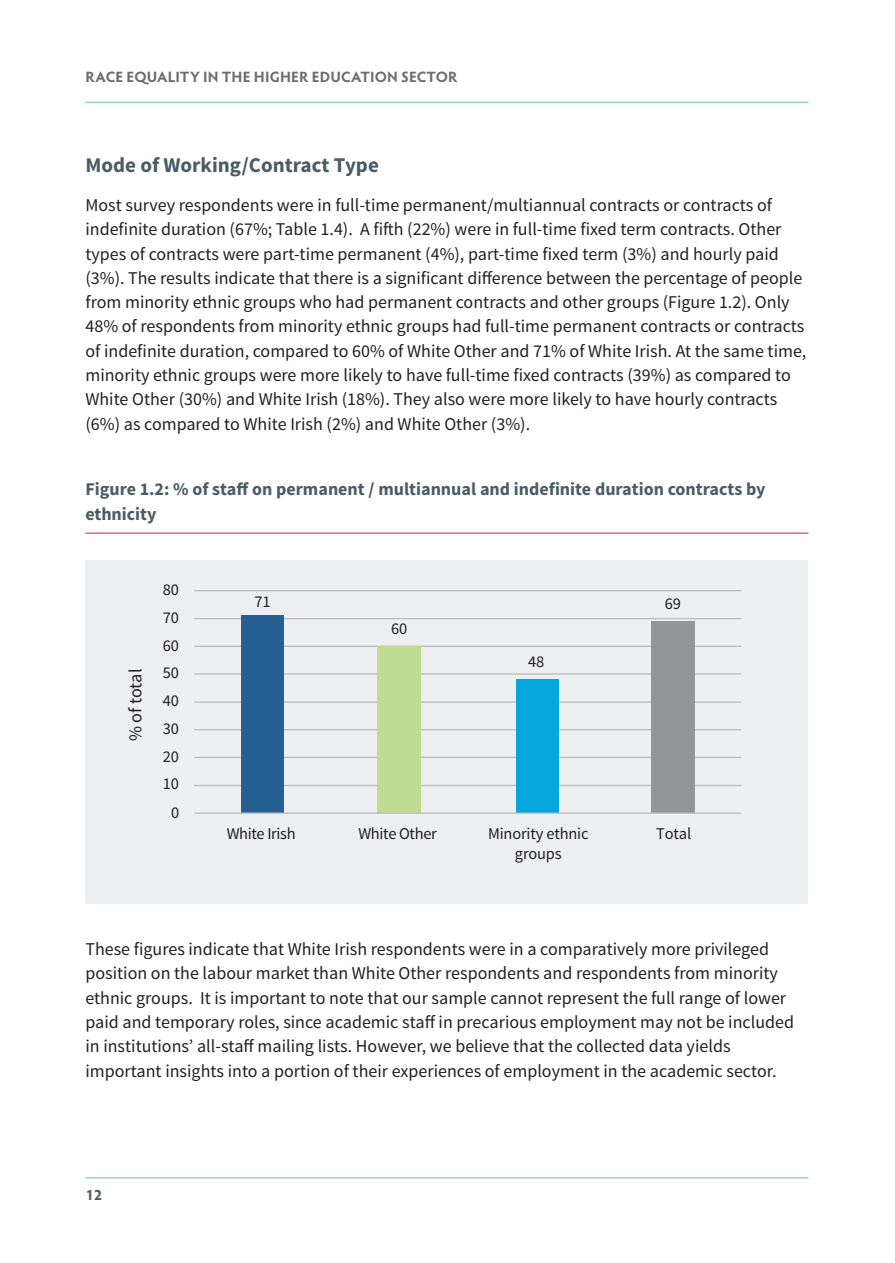
<style>
.page{position:relative;width:895px;height:1263px;background:#fff}
.page>*{position:absolute;margin:0;border:0;box-sizing:border-box;transform-origin:0 0}
.t1{font:700 21px "Source Sans Pro";color:#4a5c66}
.t2{font:18.15px "Source Sans Pro";letter-spacing:-.005em;color:#231f20}
.t3{font:18px/24.3px "Source Sans Pro";color:#231f20}
.t4{font:700 18px/24.3px "Source Sans Pro";color:#4a5c66}
.t5{font:16.35px/19.6px "Source Sans Pro";letter-spacing:-.01em;color:#231f20;text-align:center}
.t6{font:700 15px "Hypatia Sans Pro";letter-spacing:.005em;color:#6c6d70}
.t7{font:700 15px "Hypatia Sans Pro";color:#4a5c66}
</style>
<div class="page">
<hr style="left:85px;top:532px;width:723px;height:1px;background:#d12233">
<hr style="left:85px;top:102px;width:723px;height:1px;background:#5cc3b6">
<hr style="left:85px;top:1177px;width:723px;height:1px;background:#5cc3b6">
<div style="left:85px;top:560px;width:723px;height:343px;background:#eeeff0"></div>
<hr style="left:194px;top:784px;width:547px;height:2px;background:#bcbdc0">
<hr style="left:194px;top:756px;width:547px;height:2px;background:#bcbdc0">
<hr style="left:194px;top:729px;width:547px;height:1px;background:#bcbdc0">
<hr style="left:194px;top:701px;width:547px;height:1px;background:#bcbdc0">
<hr style="left:194px;top:673px;width:547px;height:1px;background:#bcbdc0">
<hr style="left:194px;top:645px;width:547px;height:1px;background:#bcbdc0">
<hr style="left:194px;top:617px;width:547px;height:2px;background:#bcbdc0">
<hr style="left:194px;top:590px;width:547px;height:1px;background:#bcbdc0">
<div style="left:241px;top:615px;width:43px;height:198px;background:#266093"></div>
<div style="left:651px;top:621px;width:43px;height:192px;background:#939598"></div>
<div style="left:516px;top:679px;width:43px;height:134px;background:#03a6dd"></div>
<div style="left:377px;top:646px;width:43px;height:167px;background:#bfdc92"></div>
<hr style="left:194px;top:812px;width:547px;height:1px;background:#bcbdc0">
<p class="t6" style="left:86px;top:68px;width:374px">RACE EQUALITY IN THE HIGHER EDUCATION SECTOR</p>
<h1 class="t1" style="left:85px;top:157px;width:295px">Mode of Working/Contract Type</h1>
<p class="t3" style="left:85px;top:194px;width:722px">Most survey respondents were in full-time permanent/multiannual contracts or contracts of indefinite duration (67%; Table 1.4). A fifth (22%) were in full-time fixed term contracts. Other types of contracts were part-time permanent (4%), part-time fixed term (3%) and hourly paid (3%). The results indicate that there is a significant difference between the percentage of people from minority ethnic groups who had permanent contracts and other groups (Figure 1.2). Only 48% of respondents from minority ethnic groups had full-time permanent contracts or contracts of indefinite duration, compared to 60% of White Other and 71% of White Irish. At the same time, minority ethnic groups were more likely to have full-time fixed contracts (39%) as compared to White Other (30%) and White Irish (18%). They also were more likely to have hourly contracts (6%) as compared to White Irish (2%) and White Other (3%).</p>
<p class="t4" style="left:85px;top:478px;width:682px">Figure 1.2: % of staff on permanent / multiannual and indefinite duration contracts by ethnicity</p>
<p class="t2" style="left:128px;top:741px;width:74px;rotate:-90deg">% of total</p>
<p class="t5" style="left:163px;top:581px;width:18px">80</p>
<p class="t5" style="left:163px;top:608px;width:18px">70</p>
<p class="t5" style="left:163px;top:636px;width:18px">60</p>
<p class="t5" style="left:163px;top:664px;width:18px">50</p>
<p class="t5" style="left:163px;top:692px;width:18px">40</p>
<p class="t5" style="left:163px;top:720px;width:18px">30</p>
<p class="t5" style="left:163px;top:747px;width:18px">20</p>
<p class="t5" style="left:163px;top:775px;width:18px">10</p>
<p class="t5" style="left:171px;top:803px;width:10px">0</p>
<p class="t5" style="left:254px;top:593px;width:18px">71</p>
<p class="t5" style="left:391px;top:619px;width:18px">60</p>
<p class="t5" style="left:528px;top:653px;width:18px">48</p>
<p class="t5" style="left:665px;top:595px;width:18px">69</p>
<p class="t5" style="left:227px;top:825px;width:71px">White Irish</p>
<p class="t5" style="left:358px;top:825px;width:80px">White Other</p>
<p class="t5" style="left:488px;top:825px;width:102px">Minority ethnic groups</p>
<p class="t5" style="left:656px;top:825px;width:36px">Total</p>
<p class="t3" style="left:85px;top:938px;width:710px">These figures indicate that White Irish respondents were in a comparatively more privileged position on the labour market than White Other respondents and respondents from minority ethnic groups. It is important to note that our sample cannot represent the full range of lower paid and temporary roles, since academic staff in precarious employment may not be included in institutions’ all-staff mailing lists. However, we believe that the collected data yields important insights into a portion of their experiences of employment in the academic sector.</p>
<p class="t7" style="left:85px;top:1185px;width:18px">12</p>
</div>
